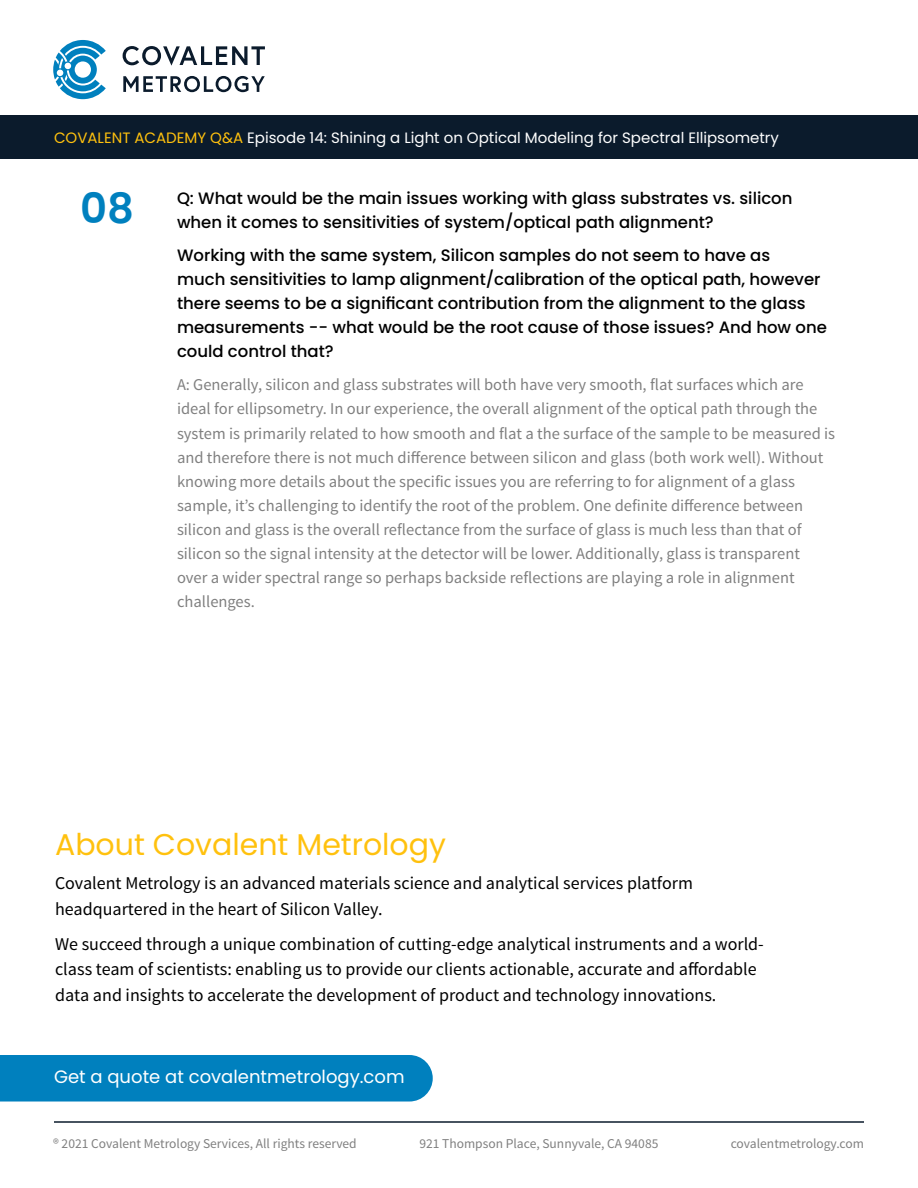
<style>
.page{position:relative;width:918px;height:1188px;background:#fff}
.page>*{position:absolute;margin:0;border:0;box-sizing:border-box;transform-origin:0 0}
.t1{font:600 41.85px "Poppins";color:#0080be}
.t2{font:30px "Poppins";color:#ffc10e}
.t3{font:18px/25.5px "Source Sans Pro";color:#000}
.t4{font:18px "Poppins";color:#fff}
.t5{font:16.5px/24px "Source Sans Pro";color:#808080}
.t6{font:500 16.5px/24px "Poppins";color:#000}
.t7{font:15px "Poppins";color:#fff}
.t8{font:13.5px "Source Sans Pro";color:#808080}
.s1{color:#ffc10e}
</style>
<div class="page">
<hr style="left:54px;top:1121px;width:810px;height:2px;background:#0b1b2c">
<svg style="left:53px;top:40px;width:53px;height:59px"></svg>
<svg style="left:123px;top:46px;width:142px;height:20px"></svg>
<svg style="left:123px;top:76px;width:142px;height:16px"></svg>
<div style="left:0;top:116px;width:918px;height:43px;background:#0b1b2c"></div>
<div style="left:0;top:1055px;width:433px;height:47px;background:#0080be"></div>
<p class="t7" style="left:54px;top:129px;width:727px"><span class="s1">COVALENT ACADEMY Q&amp;A</span> Episode 14: Shining a Light on Optical Modeling for Spectral Ellipsometry</p>
<h1 class="t1" style="left:80px;top:184px;width:55px">08</h1>
<p class="t6" style="left:177px;top:187px;width:617px">Q: What would be the main issues working with glass substrates vs. silicon when it comes to sensitivities of system/optical path alignment?</p>
<p class="t6" style="left:177px;top:244px;width:651px">Working with the same system, Silicon samples do not seem to have as<br>much sensitivities to lamp alignment/calibration of the optical path, however there seems to be a significant contribution from the alignment to the glass measurements -- what would be the root cause of those issues? And how one could control that?</p>
<p class="t5" style="left:177px;top:373px;width:660px">A: Generally, silicon and glass substrates will both have very smooth, flat surfaces which are ideal for ellipsometry. In our experience, the overall alignment of the optical path through the system is primarily related to how smooth and flat a the surface of the sample to be measured is and therefore there is not much difference between silicon and glass (both work well). Without knowing more details about the specific issues you are referring to for alignment of a glass sample, it’s challenging to identify the root of the problem. One definite difference between silicon and glass is the overall reflectance from the surface of glass is much less than that of silicon so the signal intensity at the detector will be lower. Additionally, glass is transparent<br>over a wider spectral range so perhaps backside reflections are playing a role in alignment challenges.</p>
<h2 class="t2" style="left:55px;top:827px;width:392px">About Covalent Metrology</h2>
<p class="t3" style="left:55px;top:871px;width:639px">Covalent Metrology is an advanced materials science and analytical services platform headquartered in the heart of Silicon Valley.</p>
<p class="t3" style="left:55px;top:931px;width:710px">We succeed through a unique combination of cutting-edge analytical instruments and a world&shy;class team of scientists: enabling us to provide our clients actionable, accurate and affordable data and insights to accelerate the development of product and technology innovations.</p>
<p class="t4" style="left:54px;top:1066px;width:352px">Get a quote at covalentmetrology.com</p>
<p class="t8" style="left:53px;top:1135px;width:305px">® 2021 Covalent Metrology Services, All rights reserved</p>
<p class="t8" style="left:419px;top:1135px;width:241px">921 Thompson Place, Sunnyvale, CA 94085</p>
<p class="t8" style="left:731px;top:1135px;width:135px">covalentmetrology.com</p>
</div>
